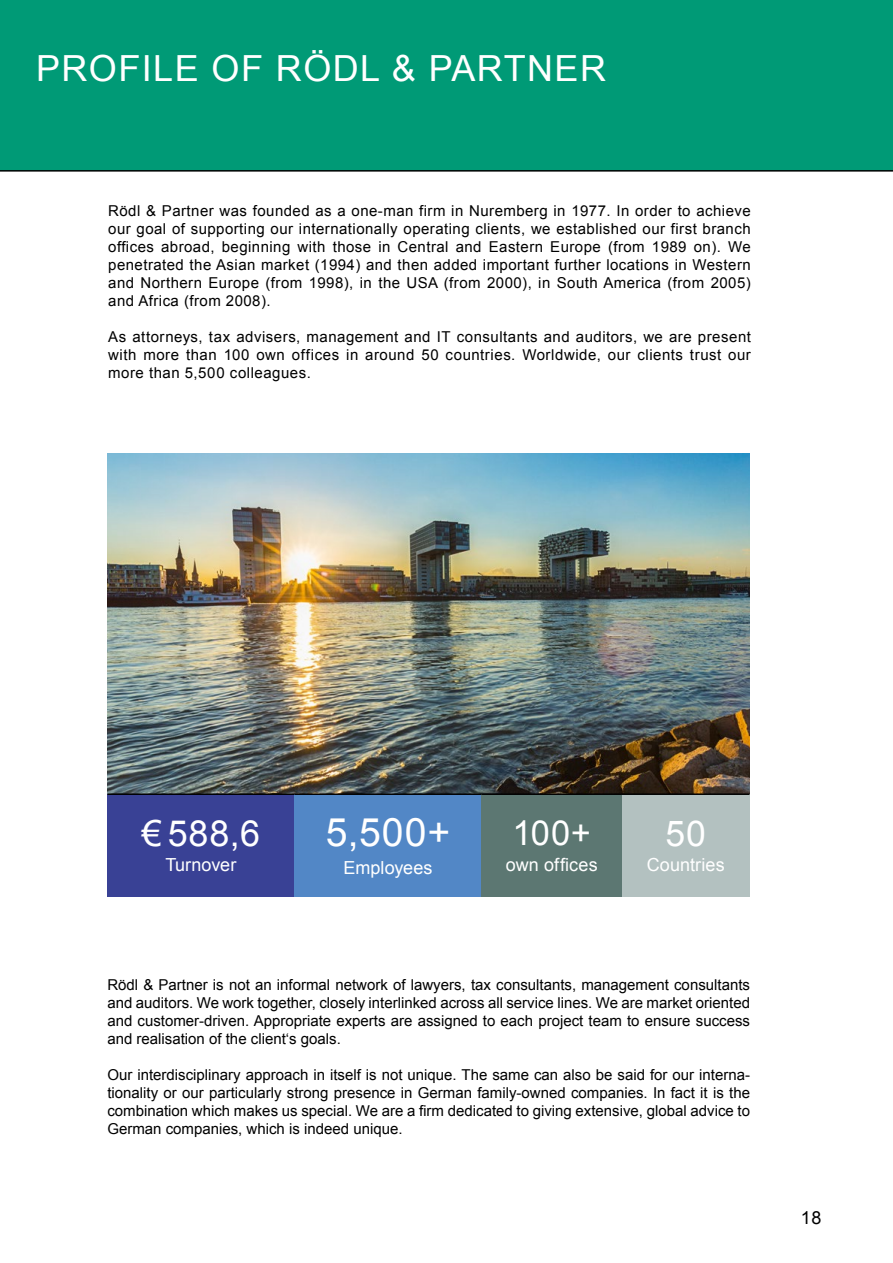
<style>
.page{position:relative;width:893px;height:1263px;background:#fff}
.page>*{position:absolute;margin:0;border:0;box-sizing:border-box;transform-origin:0 0}
.t1{font:39.15px "Arial";color:#fff}
.t2{font:36px "Arial";letter-spacing:.04em;color:#fff}
.t3{font:35.55px "Arial";color:#fff}
.t4{font:34.5px "Arial";color:#fff}
.t5{font:18px "Arial";letter-spacing:.005em;color:#fff}
.t6{font:18px "Arial";color:#000}
.t7{font:15px/18px "Arial";letter-spacing:.005em;color:#000;text-align:justify}
</style>
<div class="page">
<div style="left:0;top:0;width:893px;height:170px;background:#009a76"></div>
<hr style="left:0;top:170px;width:893px;height:2px;background:#000">
<img style="left:107px;top:454px;width:642px;height:339px">
<div style="left:107px;top:794px;width:187px;height:102px;background:#394195"></div>
<div style="left:294px;top:794px;width:188px;height:102px;background:#5287c6"></div>
<div style="left:482px;top:794px;width:140px;height:102px;background:#5c7772"></div>
<div style="left:622px;top:794px;width:127px;height:102px;background:#b3c1c0"></div>
<hr style="left:107px;top:793px;width:187px;height:2px;background:#000">
<hr style="left:294px;top:793px;width:188px;height:2px;background:#000">
<hr style="left:482px;top:793px;width:140px;height:2px;background:#000">
<hr style="left:622px;top:793px;width:127px;height:2px;background:#000">
<h2 class="t2" style="left:36px;top:45px;width:572px">PROFILE OF RÖDL &amp; PARTNER</h2>
<p class="t7" style="left:108px;top:202px;width:644px">Rödl &amp; Partner was founded as a one-man firm in Nuremberg in 1977. In order to achieve our goal of supporting our internationally operating clients, we established our first branch offices abroad, beginning with those in Central and Eastern Europe (from 1989 on). We penetrated the Asian market (1994) and then added important further locations in Western and Northern Europe (from 1998), in the USA (from 2000), in South America (from 2005) and Africa (from 2008).</p>
<p class="t7" style="left:108px;top:328px;width:644px">As attorneys, tax advisers, management and IT consultants and auditors, we are present with more than 100 own offices in around 50 countries. Worldwide, our clients trust our more than 5,500 colleagues.</p>
<h2 class="t2" style="left:142px;top:810px;width:120px">€ 588,6</h2>
<p class="t5" style="left:166px;top:853px;width:72px">Turnover</p>
<h1 class="t1" style="left:326px;top:807px;width:126px">5,500+</h1>
<p class="t5" style="left:344px;top:855px;width:91px">Employees</p>
<h3 class="t4" style="left:512px;top:811px;width:80px">100+</h3>
<p class="t5" style="left:506px;top:853px;width:93px">own offices</p>
<h3 class="t3" style="left:666px;top:810px;width:42px">50</h3>
<p class="t5" style="left:647px;top:853px;width:80px">Countries</p>
<p class="t7" style="left:107px;top:976px;width:644px">Rödl &amp; Partner is not an informal network of lawyers, tax consultants, management consultants and auditors. We work together, closely interlinked across all service lines. We are market oriented and customer-driven. Appropriate experts are assigned to each project team to ensure success and realisation of the client‘s goals.</p>
<p class="t7" style="left:107px;top:1066px;width:644px">Our interdisciplinary approach in itself is not unique. The same can also be said for our interna&shy;tionality or our particularly strong presence in German family-owned companies. In fact it is the combination which makes us special. We are a firm dedicated to giving extensive, global advice to German companies, which is indeed unique.</p>
<p class="t6" style="left:801px;top:1206px;width:22px">18</p>
</div>
